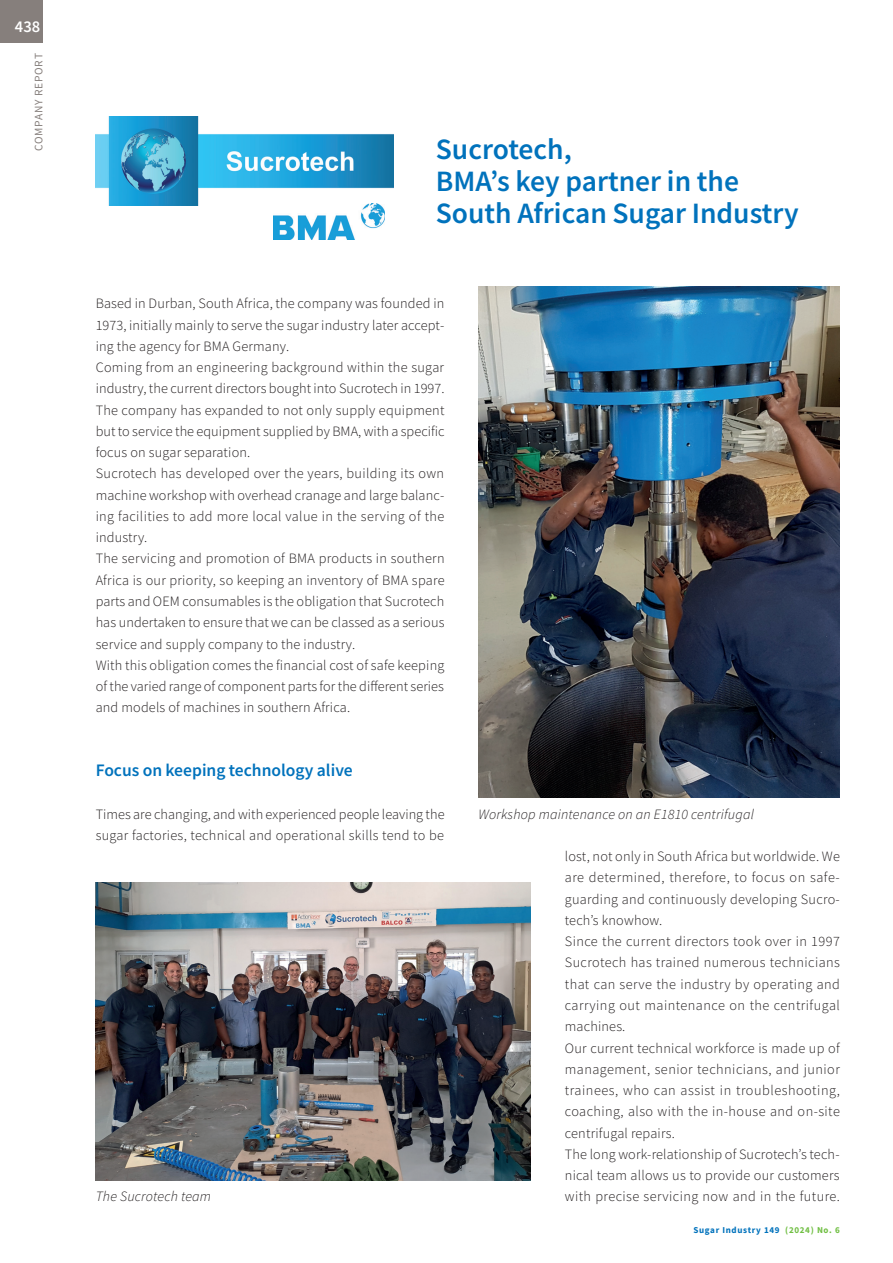
<style>
.page{position:relative;width:893px;height:1263px;background:#fff}
.page>*{position:absolute;margin:0;border:0;box-sizing:border-box;transform-origin:0 0}
.Head_I_19_7{font:600 29.55px/32px "Source Sans Pro";color:#0072bc}
.Subhead_-_Source_San{font:600 17.55px "Source Sans Pro";color:#0072bc}
.t1{font:600 16.5px "Source Sans Pro";color:#fff}
.Body_-_Source_Sans_P{font:300 14.25px/21.3px "Source Sans Pro";letter-spacing:.015em;color:#231f20;text-align:justify}
.Body_-_Source_Sans_P-2{font:italic 300 14.25px "Source Sans Pro";letter-spacing:.015em;color:#231f20}
.t2{font:11.4px "Source Sans Pro";letter-spacing:.065em;color:#867f7c}
.t3{font:700 9px "Source Sans Pro";letter-spacing:.075em;color:#0072bc}
.s1{color:#71bf44}
</style>
<div class="page">
<div style="left:0;top:0;width:43px;height:43px;background:#867f7c"></div>
<img style="left:96px;top:882px;width:435px;height:298px">
<img style="left:478px;top:286px;width:362px;height:512px">
<img style="left:96px;top:117px;width:297px;height:89px">
<img style="left:273px;top:203px;width:112px;height:36px">
<p class="t1" style="left:15px;top:16px;width:27px">438</p>
<p class="t2" style="left:31px;top:151px;width:100px;rotate:-90deg">COMPANY REPORT</p>
<p class="Head_I_19_7" style="left:436px;top:133px;width:364px">Sucrotech,<br>BMA’s key partner in the<br>South African Sugar Industry</p>
<p class="Body_-_Source_Sans_P" style="left:96px;top:293px;width:350px">Based in Durban, South Africa, the company was founded in 1973, initially mainly to serve the sugar industry later accept&shy;ing the agency for BMA Germany.</p>
<p class="Body_-_Source_Sans_P" style="left:96px;top:357px;width:350px">Coming from an engineering background within the sugar industry, the current directors bought into Sucrotech in 1997.<br>The company has expanded to not only supply equipment but to service the equipment supplied by BMA, with a specific focus on sugar separation.</p>
<p class="Body_-_Source_Sans_P" style="left:96px;top:463px;width:350px">Sucrotech has developed over the years, building its own machine workshop with overhead cranage and large balanc&shy;ing facilities to add more local value in the serving of the industry.</p>
<p class="Body_-_Source_Sans_P" style="left:96px;top:548px;width:350px">The servicing and promotion of BMA products in southern Africa is our priority, so keeping an inventory of BMA spare parts and OEM consumables is the obligation that Sucrotech has undertaken to ensure that we can be classed as a serious service and supply company to the industry.</p>
<p class="Body_-_Source_Sans_P" style="left:96px;top:654px;width:350px">With this obligation comes the financial cost of safe keeping of the varied range of component parts for the different series and models of machines in southern Africa.</p>
<p class="Subhead_-_Source_San" style="left:96px;top:759px;width:259px">Focus on keeping technology alive</p>
<p class="Body_-_Source_Sans_P" style="left:96px;top:803px;width:350px">Times are changing, and with experienced people leaving the sugar factories, technical and operational skills tend to be</p>
<p class="Body_-_Source_Sans_P-2" style="left:478px;top:805px;width:277px">Workshop maintenance on an E1810 centrifugal</p>
<p class="Body_-_Source_Sans_P" style="left:565px;top:846px;width:277px">lost, not only in South Africa but worldwide. We are determined, therefore, to focus on safe&shy;guarding and continuously developing Sucro&shy;tech’s knowhow.</p>
<p class="Body_-_Source_Sans_P" style="left:565px;top:931px;width:277px">Since the current directors took over in 1997<br>Sucrotech has trained numerous technicians that can serve the industry by operating and carrying out maintenance on the centrifugal machines.</p>
<p class="Body_-_Source_Sans_P" style="left:565px;top:1037px;width:277px">Our current technical workforce is made up of management, senior technicians, and junior trainees, who can assist in troubleshooting, coaching, also with the in-house and on-site centrifugal repairs.</p>
<p class="Body_-_Source_Sans_P" style="left:565px;top:1143px;width:276px">The long work-relationship of Sucrotech’s tech&shy;nical team allows us to provide our customers</p>
<p class="Body_-_Source_Sans_P-2" style="left:96px;top:1188px;width:117px">The Sucrotech team</p>
<p class="Body_-_Source_Sans_P" style="left:565px;top:1186px;width:277px">with precise servicing now and in the future.</p>
<p class="t3" style="left:693px;top:1224px;width:148px">Sugar Industry 149 <span class="s1">(2024) No. 6</span></p>
</div>
